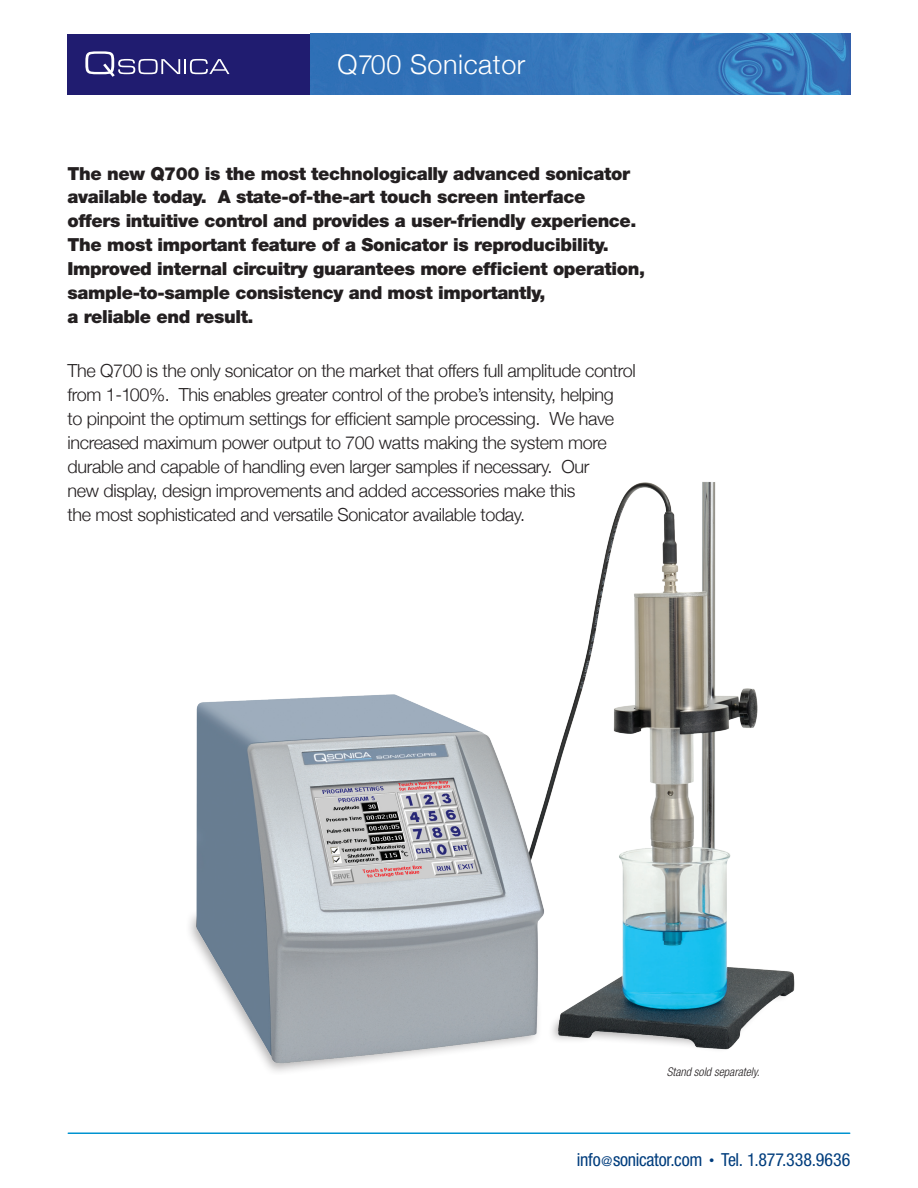
<style>
.page{position:relative;width:918px;height:1188px;background:#fff}
.page>*{position:absolute;margin:0;border:0;box-sizing:border-box;transform-origin:0 0}
.t1{font:300 27px "Helvetica Neue";letter-spacing:.02em;color:#fff}
.t2{font:300 18px/24px "Helvetica Neue";letter-spacing:-.02em;color:#231f20}
.t3{font:900 18px/24px "Helvetica Neue";letter-spacing:-.02em;color:#231f20}
.t4{font:condensed 18px "Helvetica Neue";letter-spacing:-.015em;color:#013d7d}
.t5{font:italic 300 condensed 12px "Helvetica Neue";color:#231f20}
.s1{font-size:13.5px}
.s2{font-size:10.5px}
</style>
<div class="page">
<div style="left:68px;top:34px;width:243px;height:61px;background:#201c70"></div>
<img style="left:310px;top:34px;width:540px;height:61px">
<hr style="left:68px;top:1132px;width:782px;height:2px;background:#0093d0">
<svg style="left:85px;top:51px;width:144px;height:26px"></svg>
<img style="left:189px;top:482px;width:606px;height:590px">
<h1 class="t1" style="left:337px;top:48px;width:189px">Q700 Sonicator</h1>
<p class="t3" style="left:68px;top:161px;width:579px">The new Q700 is the most technologically advanced sonicator available today. A state-of-the-art touch screen interface<br>offers intuitive control and provides a user-friendly experience.<br>The most important feature of a Sonicator is reproducibility.<br>Improved internal circuitry guarantees more efficient operation, sample-to-sample consistency and most importantly,<br>a reliable end result.</p>
<p class="t2" style="left:68px;top:359px;width:570px">The Q700 is the only sonicator on the market that offers full amplitude control from 1-100%. This enables greater control of the probe’s intensity, helping<br>to pinpoint the optimum settings for efficient sample processing. We have increased maximum power output to 700 watts making the system more durable and capable of handling even larger samples if necessary. Our<br>new display, design improvements and added accessories make this<br>the most sophisticated and versatile Sonicator available today.</p>
<p class="t5" style="left:667px;top:1065px;width:95px">Stand sold separately.</p>
<p class="t4" style="left:577px;top:1149px;width:275px">info<span class="s1">@</span>sonicator.com <span class="s2">•</span> Tel. 1.877.338.9636</p>
</div>
